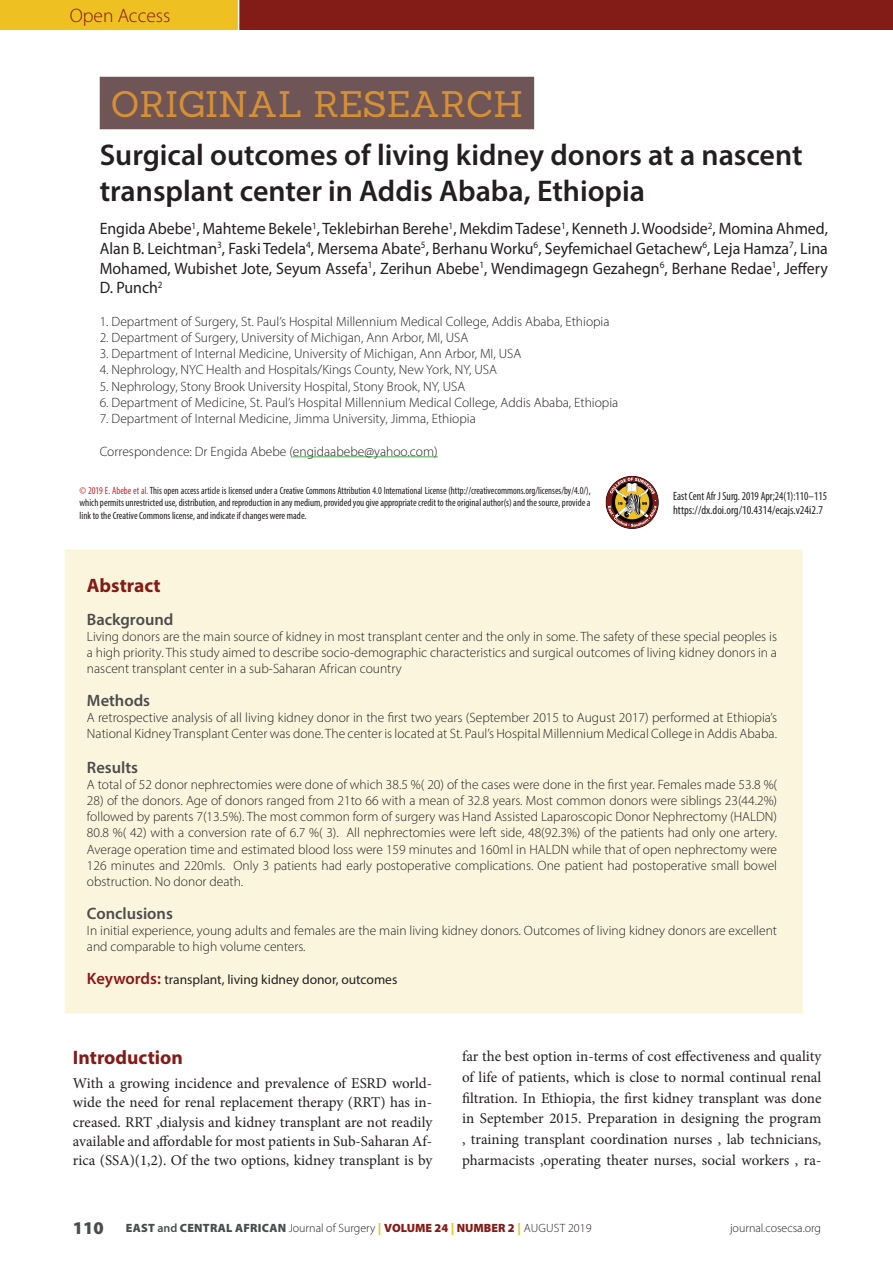
<style>
.page{position:relative;width:893px;height:1263px;background:#fff}
.page>*{position:absolute;margin:0;border:0;box-sizing:border-box;transform-origin:0 0}
.ECAJS_Article_Title{font:36px "Sanchez";color:#d59037}
.ECAJS_Article_Type_H{font:600 30px/36px "Myriad Pro";color:#231f20}
.ECAJS_Heading_1{font:700 19.5px "Myriad Pro";color:#831b17}
.t1{font:300 19.5px "Myriad Pro";color:#831b17}
.ECAJS_Author_Name{font:16.5px/19.8px "Myriad Pro";color:#231f20;text-align:justify;scale:.96 1}
.ECAJS_Heading_2{font:600 16.5px "Myriad Pro";color:#4b4c4d}
.ECAJS_Body_Text{font:15px/20.9px "Minion Pro";color:#231f20;text-align:justify}
.ECAJS_Abstract_Text{font:300 13.5px/16.2px "Myriad Pro";color:#231f20;text-align:justify}
.ECAJS_Author_Institu{font:300 13.5px "Myriad Pro";color:#231f20}
.ECAJS_Heading_2-2{font:13.5px "Myriad Pro";color:#231f20}
.t2{font:300 12px "Myriad Pro";color:#231f20}
.ECAJS_Copyright_Text{font:condensed 12px "Myriad Pro";color:#231f20}
.ECAJS_Copyright_Text-2{font:condensed 12px "Myriad Pro";color:#231f20;scale:.93 1}
.ECAJS_Copyright_Text-3{font:condensed 10.5px/12.6px "Myriad Pro";color:#231f20;text-align:justify;scale:.93 1}
.s1{color:#d1232a}
.s2{font-weight:600;font-size:16.5px;color:#8b171a}
.s3{font-weight:900;font-size:18px;color:#4b4c4d}
.s4{font-weight:900;color:#4b4c4d}
.s5{font-weight:600;color:#4b4c4d}
.s6{font-weight:900;color:#efc022}
.s7{font-weight:900;color:#831b17}
</style>
<div class="page">
<div style="left:239px;top:0;width:654px;height:30px;background:#831b17"></div>
<div style="left:0;top:0;width:238px;height:30px;background:#efc022"></div>
<div style="left:64px;top:549px;width:739px;height:465px;background:#fcf5de"></div>
<div style="left:100px;top:77px;width:434px;height:52px;background:#6f5555"></div>
<hr style="left:293px;top:456px;width:145px;height:1px;background:#40ae49">
<img style="left:605px;top:475px;width:54px;height:54px">
<h3 class="t1" style="left:70px;top:4px;width:102px">Open Access</h3>
<p class="ECAJS_Article_Title" style="left:111px;top:80px;width:413px">ORIGINAL RESEARCH</p>
<p class="ECAJS_Article_Type_H" style="left:100px;top:136px;width:704px">Surgical outcomes of living kidney donors at a nascent transplant center in Addis Ababa, Ethiopia</p>
<p class="ECAJS_Author_Name" style="left:100px;top:218px;width:760px">Engida Abebe<sup>1</sup>, Mahteme Bekele<sup>1</sup>, Teklebirhan Berehe<sup>1</sup>, Mekdim Tadese<sup>1</sup>, Kenneth J. Woodside<sup>2</sup>, Momina Ahmed, Alan B. Leichtman<sup>3</sup>, Faski Tedela<sup>4</sup>, Mersema Abate<sup>5</sup>, Berhanu Worku<sup>6</sup>, Seyfemichael Getachew<sup>6</sup>, Leja Hamza<sup>7</sup>, Lina Mohamed, Wubishet Jote, Seyum Assefa<sup>1</sup>, Zerihun Abebe<sup>1</sup>, Wendimagegn Gezahegn<sup>6</sup>, Berhane Redae<sup>1</sup>, Jeffery D. Punch<sup>2</sup></p>
<p class="ECAJS_Author_Institu" style="left:100px;top:313px;width:511px">1. Department of Surgery, St. Paul’s Hospital Millennium Medical College, Addis Ababa, Ethiopia</p>
<p class="ECAJS_Author_Institu" style="left:100px;top:329px;width:370px">2. Department of Surgery, University of Michigan, Ann Arbor, MI, USA</p>
<p class="ECAJS_Author_Institu" style="left:100px;top:346px;width:423px">3. Department of Internal Medicine, University of Michigan, Ann Arbor, MI, USA</p>
<p class="ECAJS_Author_Institu" style="left:100px;top:362px;width:399px">4. Nephrology, NYC Health and Hospitals/Kings County, New York, NY, USA</p>
<p class="ECAJS_Author_Institu" style="left:100px;top:378px;width:367px">5. Nephrology, Stony Brook University Hospital, Stony Brook, NY, USA</p>
<p class="ECAJS_Author_Institu" style="left:100px;top:394px;width:520px">6. Department of Medicine, St. Paul’s Hospital Millennium Medical College, Addis Ababa, Ethiopia</p>
<p class="ECAJS_Author_Institu" style="left:100px;top:410px;width:378px">7. Department of Internal Medicine, Jimma University, Jimma, Ethiopia</p>
<p class="ECAJS_Author_Institu" style="left:100px;top:443px;width:339px">Correspondence: Dr Engida Abebe (engidaabebe@yahoo.com)</p>
<p class="ECAJS_Copyright_Text-3" style="left:80px;top:484px;width:551px"><span class="s1">© 2019 E. Abebe et al.</span> This open access article is licensed under a Creative Commons Attribution 4.0 International License (http://creativecommons.org/licenses/by/4.0/), which permits unrestricted use, distribution, and reproduction in any medium, provided you give appropriate credit to the original author(s) and the source, provide a link to the Creative Commons license, and indicate if changes were made.</p>
<p class="ECAJS_Copyright_Text-2" style="left:673px;top:489px;width:167px">East Cent Afr J Surg. 2019 Apr;24(1):110–115</p>
<p class="ECAJS_Copyright_Text" style="left:673px;top:503px;width:151px">https://dx.doi.org/10.4314/ecajs.v24i2.7</p>
<p class="ECAJS_Heading_1" style="left:87px;top:573px;width:75px">Abstract</p>
<p class="ECAJS_Heading_2" style="left:87px;top:609px;width:88px">Background</p>
<p class="ECAJS_Abstract_Text" style="left:87px;top:628px;width:692px">Living donors are the main source of kidney in most transplant center and the only in some. The safety of these special peoples is a high priority. This study aimed to describe socio-demographic characteristics and surgical outcomes of living kidney donors in a nascent transplant center in a sub-Saharan African country</p>
<p class="ECAJS_Heading_2" style="left:87px;top:690px;width:65px">Methods</p>
<p class="ECAJS_Abstract_Text" style="left:87px;top:709px;width:692px">A retrospective analysis of all living kidney donor in the first two years (September 2015 to August 2017) performed at Ethiopia’s<br>National Kidney Transplant Center was done. The center is located at St. Paul’s Hospital Millennium Medical College in Addis Ababa.</p>
<p class="ECAJS_Heading_2" style="left:87px;top:757px;width:53px">Results</p>
<p class="ECAJS_Abstract_Text" style="left:87px;top:776px;width:692px">A total of 52 donor nephrectomies were done of which 38.5 %( 20) of the cases were done in the first year. Females made 53.8 %(</p>
<p class="ECAJS_Abstract_Text" style="left:87px;top:792px;width:692px">28) of the donors. Age of donors ranged from 21to 66 with a mean of 32.8 years. Most common donors were siblings 23(44.2%) followed by parents 7(13.5%). The most common form of surgery was Hand Assisted Laparoscopic Donor Nephrectomy (HALDN)<br>80.8 %( 42) with a conversion rate of 6.7 %( 3). All nephrectomies were left side, 48(92.3%) of the patients had only one artery.<br>Average operation time and estimated blood loss were 159 minutes and 160ml in HALDN while that of open nephrectomy were 126 minutes and 220mls. Only 3 patients had early postoperative complications. One patient had postoperative small bowel obstruction. No donor death.</p>
<p class="ECAJS_Heading_2" style="left:87px;top:902px;width:87px">Conclusions</p>
<p class="ECAJS_Abstract_Text" style="left:87px;top:922px;width:692px">In initial experience, young adults and females are the main living kidney donors. Outcomes of living kidney donors are excellent and comparable to high volume centers.</p>
<p class="ECAJS_Heading_2-2" style="left:87px;top:971px;width:312px"><span class="s2">Keywords:</span> transplant, living kidney donor, outcomes</p>
<p class="ECAJS_Heading_1" style="left:73px;top:1045px;width:111px">Introduction</p>
<p class="ECAJS_Body_Text" style="left:73px;top:1073px;width:361px;line-height:19.4px">With a growing incidence and prevalence of ESRD world&shy;wide the need for renal replacement therapy (RRT) has in&shy;creased. RRT ,dialysis and kidney transplant are not readily available and affordable for most patients in Sub-Saharan Af&shy;rica (SSA)(1,2). Of the two options, kidney transplant is by</p>
<p class="ECAJS_Body_Text" style="left:462px;top:1045px;width:361px">far the best option in-terms of cost effectiveness and quality of life of patients, which is close to normal continual renal filtration. In Ethiopia, the first kidney transplant was done in September 2015. Preparation in designing the program , training transplant coordination nurses , lab technicians, pharmacists ,operating theater nurses, social workers , ra-</p>
<p class="t2" style="left:73px;top:1221px;width:520px"><span class="s3">110</span> <span class="s4">EAST</span> <span class="s5">and</span> <span class="s4">CENTRAL AFRICAN</span> Journal of Surgery <span class="s6">|</span> <span class="s7">VOLUME 24</span> <span class="s6">|</span> <span class="s7">NUMBER 2</span> <span class="s6">|</span> AUGUST 2019</p>
<p class="t2" style="left:730px;top:1221px;width:93px">journal.cosecsa.org</p>
</div>
